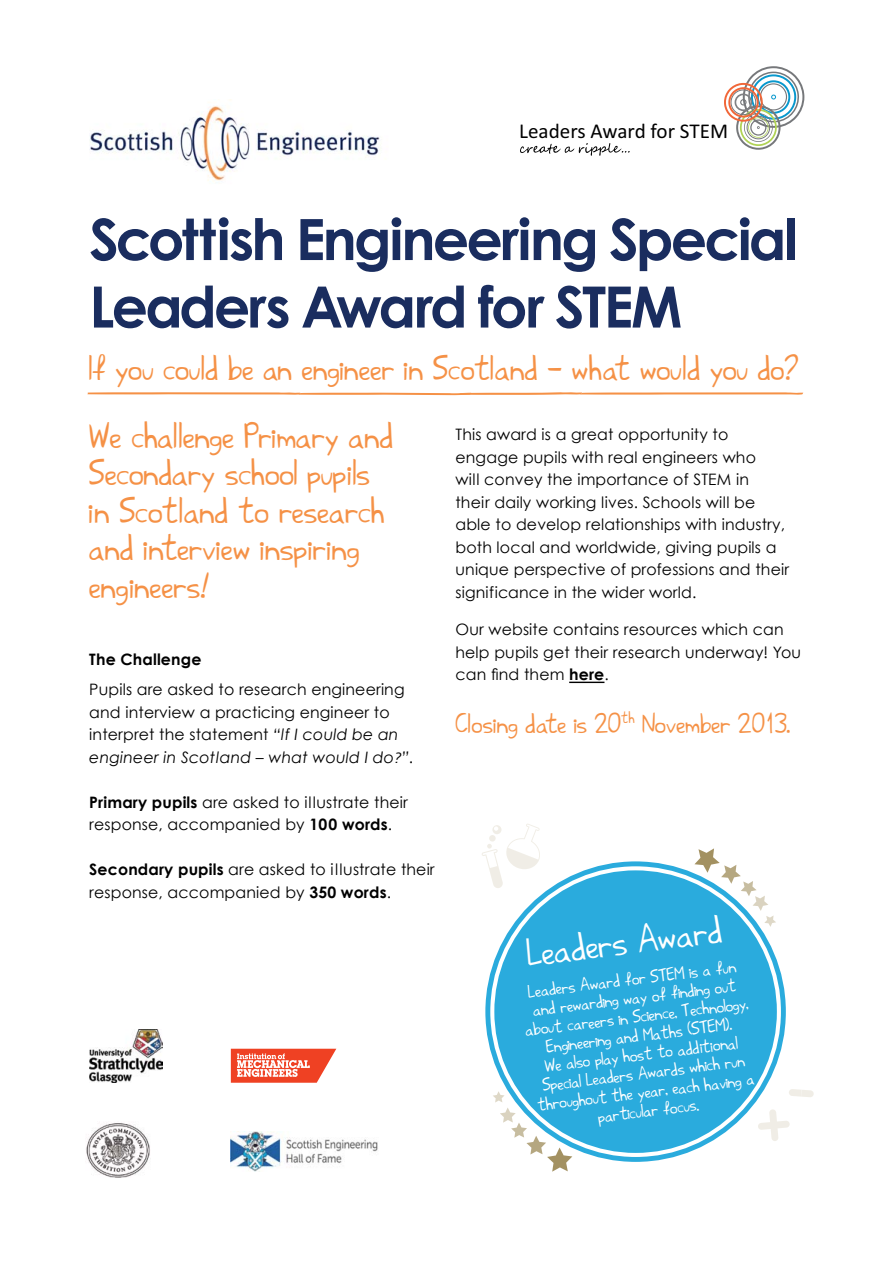
<style>
.page{position:relative;width:893px;height:1263px;background:#fff}
.page>*{position:absolute;margin:0;border:0;box-sizing:border-box;transform-origin:0 0}
.t1{font:700 57px/67.5px "Century Gothic";letter-spacing:-.05em;color:#1a2d5f}
.t2{font:40.2px "Shark Hand Written ABC";color:#fff}
.t3{font:37.5px/37.5px "Shark Hand Written ABC";letter-spacing:.01em;color:#f59146}
.t4{font:36px "Shark Hand Written ABC";letter-spacing:.01em;color:#f59146}
.t5{font:28.5px "Shark Hand Written ABC";letter-spacing:.01em;color:#f59146}
.t6{font:21.15px "Calibri";color:#000}
.t7{font:18.9px/18.9px "Shark Hand Written ABC";color:#fff;text-align:center}
.t8{font:15.75px/22.5px "Century Gothic";letter-spacing:.01em;color:#000}
.t9{font:700 15.75px "Century Gothic";letter-spacing:.01em;color:#000}
.s1{font-weight:700}
.s2{font-style:italic}
.s3{font-family:"Corbel";font-style:italic}
</style>
<div class="page">
<img style="left:90px;top:106px;width:290px;height:76px">
<svg style="left:724px;top:66px;width:80px;height:84px"></svg>
<svg style="left:520px;top:143px;width:110px;height:13px"></svg>
<svg style="left:87px;top:392px;width:716px;height:3px;background:#f8b583"></svg>
<hr style="left:569px;top:682px;width:35px;height:1px;background:#000">
<div style="left:494px;top:870px;width:283px;height:283px;background:#2aabdd;border-radius:50%"></div>
<svg style="left:694px;top:848px;width:82px;height:79px"></svg>
<svg style="left:493px;top:1091px;width:79px;height:81px"></svg>
<svg style="left:482px;top:824px;width:58px;height:64px"></svg>
<svg style="left:758px;top:1109px;width:32px;height:32px"></svg>
<svg style="left:789px;top:1089px;width:25px;height:8px"></svg>
<img style="left:89px;top:1029px;width:73px;height:54px">
<img style="left:86px;top:1123px;width:64px;height:54px">
<svg style="left:231px;top:1049px;width:105px;height:34px"></svg>
<img style="left:231px;top:1132px;width:147px;height:39px">
<h3 class="t6" style="left:519px;top:118px;width:210px">Leaders Award for STEM</h3>
<h1 class="t1" style="left:89px;top:204px;width:710px">Scottish Engineering Special<br>Leaders Award for STEM</h1>
<h3 class="t4" style="left:89px;top:349px;width:711px">lf you could be an engineer in Scotland – what would you do?</h3>
<h3 class="t3" style="left:89px;top:416px;width:305px">We challenge Primary and<br>Secondary school pupils in Scotland to research and interview inspiring engineers!</h3>
<p class="t8" style="left:455px;top:423px;width:335px">This award is a great opportunity to engage pupils with real engineers who<br>will convey the importance of STEM in<br>their daily working lives. Schools will be able to develop relationships with industry, both local and worldwide, giving pupils a unique perspective of professions and their significance in the wider world.</p>
<p class="t8" style="left:455px;top:618px;width:347px">Our website contains resources which can help pupils get their research underway! You can find them <span class="s1">here</span>.</p>
<h3 class="t5" style="left:455px;top:708px;width:336px">Closing date is 20<sup>th</sup> November 2013.</h3>
<p class="t9" style="left:89px;top:649px;width:114px">The Challenge</p>
<p class="t8" style="left:89px;top:678px;width:325px">Pupils are asked to research engineering and interview a practicing engineer to interpret the statement <span class="s2">“lf I could be an engineer in Scotland – what would I do</span><span class="s3">?</span><span class="s2">”</span>.</p>
<p class="t8" style="left:89px;top:790px;width:320px"><span class="s1">Primary pupils</span> are asked to illustrate their response, accompanied by <span class="s1">100 words</span>.</p>
<p class="t8" style="left:89px;top:858px;width:347px"><span class="s1">Secondary pupils</span> are asked to illustrate their response, accompanied by <span class="s1">350 words</span>.</p>
<h2 class="t2" style="left:524px;top:932px;width:197px;rotate:-7deg">Leaders Award</h2>
<p class="t7" style="left:520px;top:983px;width:226px;rotate:-7deg">Leaders Award for STEM is a fun and rewarding way of finding out about careers in Science, Technology,<br>Engineering and Maths (STEM).<br>We also play host to additional<br>Special Leaders Awards which run throughout the year, each having a particular focus.</p>
</div>
